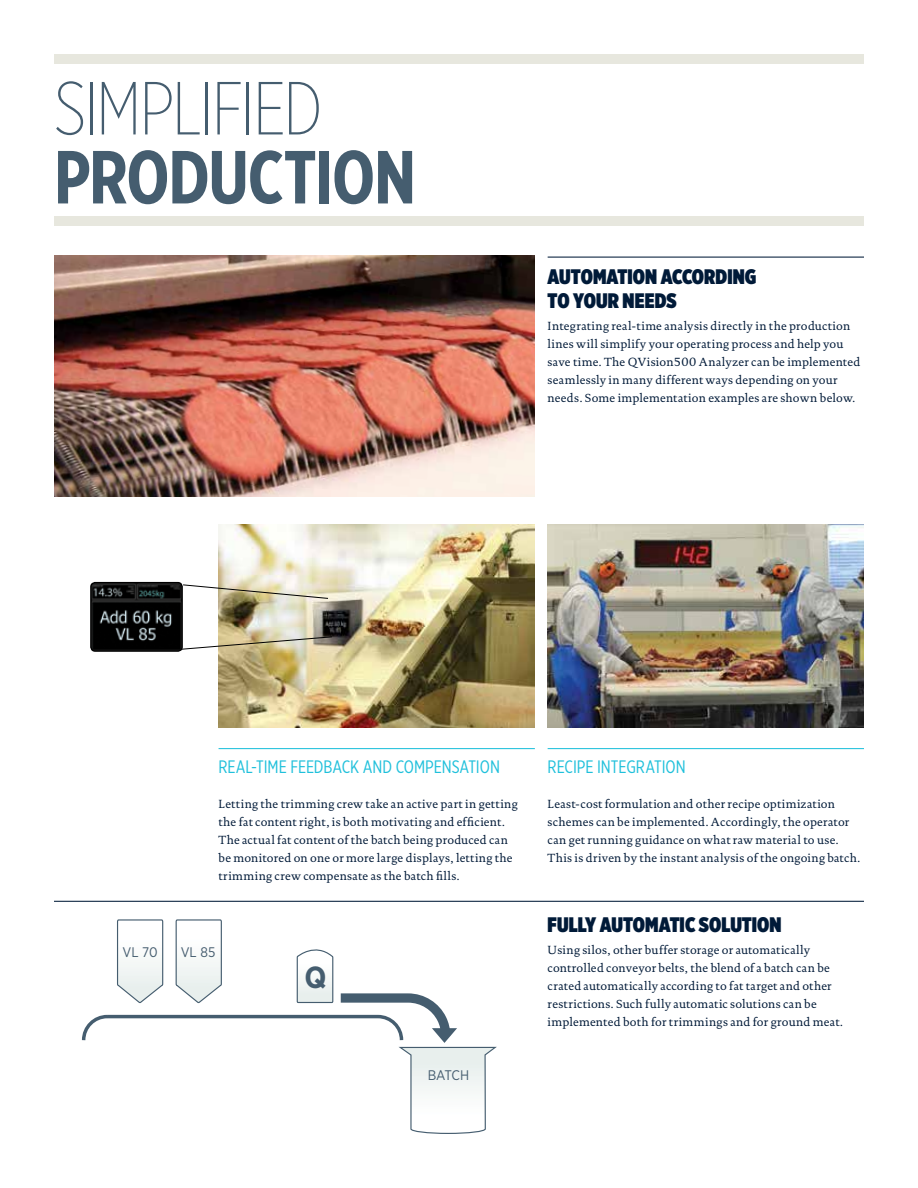
<style>
.page{position:relative;width:918px;height:1188px;background:#fff}
.page>*{position:absolute;margin:0;border:0;box-sizing:border-box;transform-origin:0 0}
.t1{font:200 75px "Gotham X Narrow";letter-spacing:-.025em;color:#455d6f}
.t2{font:700 75px "Gotham X Narrow";letter-spacing:-.02em;color:#455d6f}
.t3{font:700 30.45px "Gotham Narrow";color:#455d6f}
.t4{font:900 21px/24px "Gotham X Narrow";letter-spacing:.005em;color:#001a38}
.t5{font:18px "Gotham X Narrow";color:#1fc0db}
.t6{font:13.95px "Gotham Narrow";color:#455d6f}
.t7{font:12px/18px "DTL Documenta T";letter-spacing:.02em;color:#001a38}
</style>
<div class="page">
<img style="left:54px;top:255px;width:481px;height:242px">
<hr style="left:548px;top:257px;width:316px;height:1px;background:#001a38">
<hr style="left:219px;top:748px;width:316px;height:1px;background:#1fc0db">
<img style="left:548px;top:525px;width:316px;height:202px">
<img style="left:219px;top:525px;width:316px;height:203px">
<div style="left:54px;top:217px;width:810px;height:9px;background:#e7e7de"></div>
<div style="left:54px;top:54px;width:810px;height:9px;background:#e7e7de"></div>
<hr style="left:548px;top:748px;width:316px;height:1px;background:#1fc0db">
<svg style="left:82px;top:919px;width:415px;height:215px"></svg>
<hr style="left:54px;top:901px;width:810px;height:1px;background:#001a38">
<svg style="left:183px;top:584px;width:146px;height:15px"></svg>
<svg style="left:183px;top:636px;width:150px;height:14px"></svg>
<img style="left:93px;top:585px;width:87px;height:64px">
<div style="left:90px;top:582px;width:93px;height:70px;border:2px solid #000;border-radius:4px"></div>
<h1 class="t1" style="left:54px;top:65px;width:270px">Simplified</h1>
<h1 class="t2" style="left:54px;top:131px;width:364px">PRODUCTION</h1>
<h3 class="t4" style="left:548px;top:264px;width:210px">AUTOMATION ACCORDING<br>TO YOUR NEEDS</h3>
<p class="t7" style="left:548px;top:317px;width:314px">Integrating real-time analysis directly in the production lines will simplify your operating process and help you save time. The QVision500 Analyzer can be implemented seamlessly in many different ways depending on your needs. Some implementation examples are shown below.</p>
<h3 class="t5" style="left:219px;top:756px;width:259px">REAL-TI ME FEEDBACK AND COMPENSATION</h3>
<p class="t7" style="left:219px;top:795px;width:301px">Letting the trimming crew take an active part in getting the fat content right, is both motivating and efficient.<br>The actual fat content of the batch being produced can be monitored on one or more large displays, letting the trimming crew compensate as the batch fills.</p>
<p class="t6" style="left:123px;top:944px;width:37px">VL 70</p>
<p class="t6" style="left:181px;top:944px;width:36px">VL 85</p>
<h2 class="t3" style="left:304px;top:958px;width:24px">Q</h2>
<p class="t6" style="left:428px;top:1067px;width:43px">BATCH</p>
<h3 class="t5" style="left:548px;top:756px;width:115px">RECIPE INTEGRATION</h3>
<p class="t7" style="left:548px;top:795px;width:314px">Least-cost formulation and other recipe optimization schemes can be implemented. Accordingly, the operator can get running guidance on what raw material to use.<br>This is driven by the instant analysis of the ongoing batch.</p>
<h3 class="t4" style="left:548px;top:912px;width:235px">FULLY AUTOMATIC SOLUTION</h3>
<p class="t7" style="left:548px;top:941px;width:297px">Using silos, other buffer storage or automatically controlled conveyor belts, the blend of a batch can be crated automatically according to fat target and other restrictions. Such fully automatic solutions can be implemented both for trimmings and for ground meat.</p>
</div>
